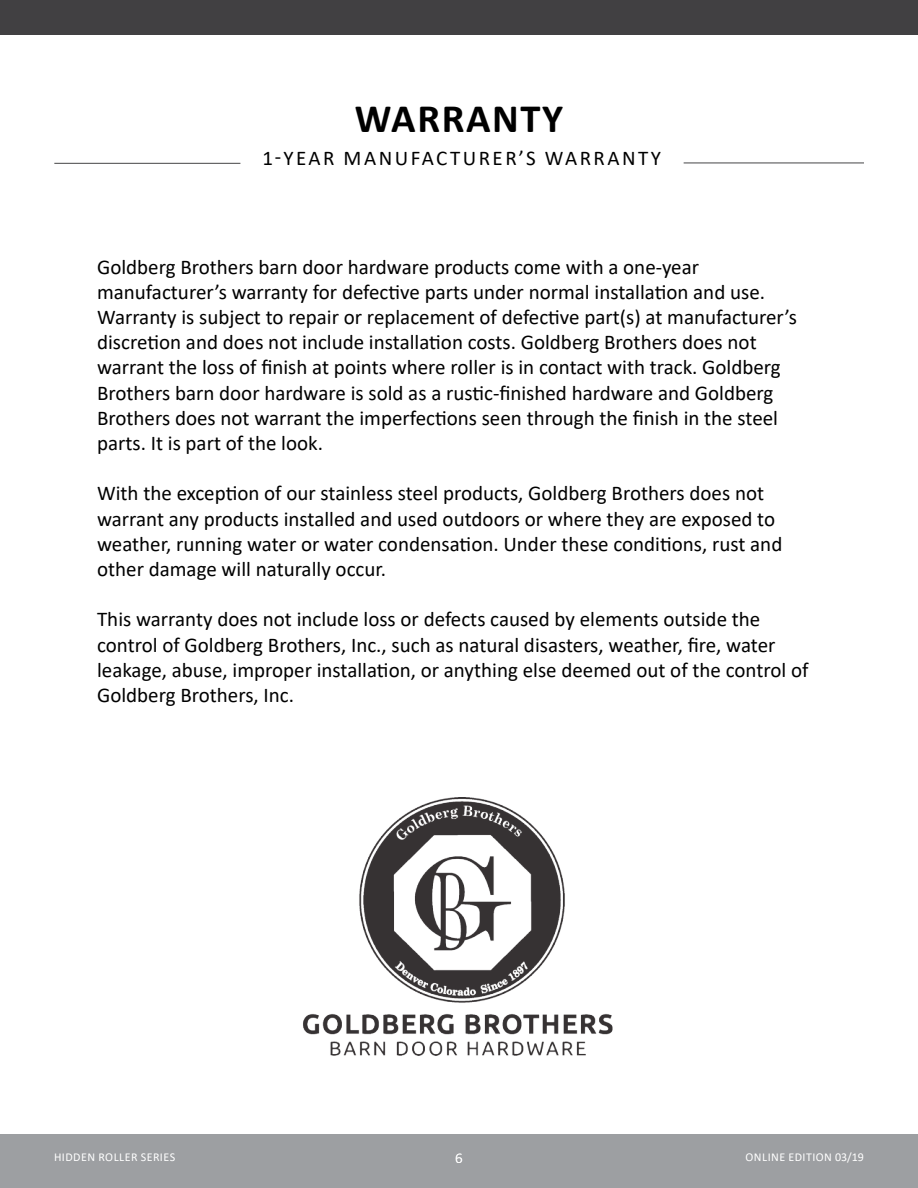
<style>
.page{position:relative;width:918px;height:1188px;background:#fff}
.page>*{position:absolute;margin:0;border:0;box-sizing:border-box;transform-origin:0 0}
.t1{font:700 40.5px "Calibri";letter-spacing:.04em;color:#000}
.t2{font:21px/25.2px "Calibri";color:#000}
.t3{font:21px "Calibri";letter-spacing:.12em;color:#000}
.t4{font:300 15px "Calibri";color:#fff}
.t5{font:12px "Calibri";letter-spacing:.04em;color:#fff}
</style>
<div class="page">
<div style="left:0;top:1134px;width:918px;height:54px;background:#9d9fa2"></div>
<div style="left:0;top:0;width:918px;height:35px;background:#414042"></div>
<hr style="left:54px;top:163px;width:186px;height:1px;background:#454546">
<hr style="left:684px;top:163px;width:180px;height:1px;background:#454546">
<img style="left:303px;top:798px;width:310px;height:258px">
<h1 class="t1" style="left:355px;top:95px;width:210px">WARRANTY</h1>
<p class="t3" style="left:263px;top:144px;width:400px">1-YEAR MANUFACTURER’S WARRANTY</p>
<p class="t2" style="left:97px;top:253px;width:701px">Goldberg Brothers barn door hardware products come with a one-year manufacturer’s warranty for defective parts under normal installation and use.<br>Warranty is subject to repair or replacement of defective part(s) at manufacturer’s discretion and does not include installation costs. Goldberg Brothers does not warrant the loss of finish at points where roller is in contact with track. Goldberg Brothers barn door hardware is sold as a rustic-finished hardware and Goldberg Brothers does not warrant the imperfections seen through the finish in the steel parts. It is part of the look.</p>
<p class="t2" style="left:97px;top:480px;width:687px">With the exception of our stainless steel products, Goldberg Brothers does not warrant any products installed and used outdoors or where they are exposed to weather, running water or water condensation. Under these conditions, rust and other damage will naturally occur.</p>
<p class="t2" style="left:97px;top:606px;width:713px">This warranty does not include loss or defects caused by elements outside the control of Goldberg Brothers, Inc., such as natural disasters, weather, fire, water leakage, abuse, improper installation, or anything else deemed out of the control of Goldberg Brothers, Inc.</p>
<p class="t5" style="left:54px;top:1152px;width:123px">HIDDEN ROLLER SERIES</p>
<p class="t5" style="left:746px;top:1153px;width:120px">ONLINE EDITION 03/19</p>
<p class="t4" style="left:455px;top:1154px;width:9px">6</p>
</div>
